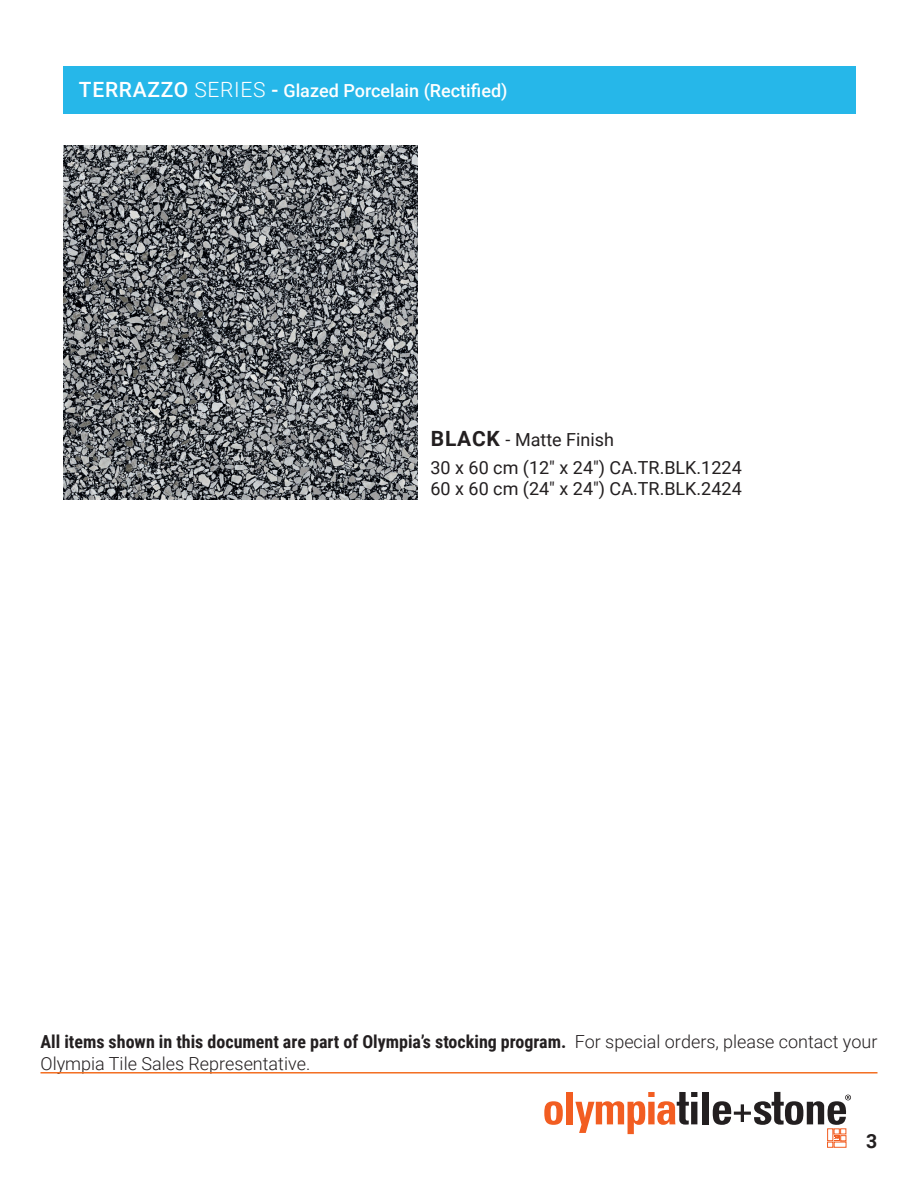
<style>
.page{position:relative;width:918px;height:1188px;background:#fff}
.page>*{position:absolute;margin:0;border:0;box-sizing:border-box;transform-origin:0 0}
.t1{font:700 19.5px "Roboto";color:#231f20}
.t2{font:700 18px "Roboto Condensed";color:#231f20}
.t3{font:18px/27.6px "Roboto";color:#231f20}
.t4{font:500 18px "Roboto";color:#fff}
.t5{font:300 18px "Roboto";color:#231f20}
.s1{font-size:21px}
.s2{font-weight:300;font-size:21px}
.s3{font-weight:700;font-size:21px}
.s4{font-family:"Roboto";font-weight:300}
</style>
<div class="page">
<svg style="left:544px;top:1101px;width:19px;height:24px"></svg>
<div style="left:567px;top:1092px;width:6px;height:32px;background:#f25d21"></div>
<svg style="left:575px;top:1092px;width:122px;height:42px"></svg>
<div style="left:702px;top:1092px;width:7px;height:32px;background:#231f20"></div>
<svg style="left:713px;top:1092px;width:138px;height:56px"></svg>
<hr style="left:40px;top:1072px;width:838px;height:2px;background:#f36e21">
<div style="left:63px;top:66px;width:793px;height:47px;background:#26b7e9"></div>
<img style="left:64px;top:146px;width:353px;height:353px">
<p class="t4" style="left:79px;top:78px;width:430px"><span class="s1">TERRAZZO</span> <span class="s2">SERIES</span> <span class="s1">-</span> Glazed Porcelain (Rectified)</p>
<p class="t3" style="left:430px;top:425px;width:313px"><span class="s3">BLACK</span> - Matte Finish<br>30 x 60 cm (12" x 24") CA.TR.BLK.1224</p>
<p class="t3" style="left:430px;top:475px;width:313px">60 x 60 cm (24" x 24") CA.TR.BLK.2424</p>
<p class="t2" style="left:40px;top:1029px;width:838px">All items shown in this document are part of Olympia’s stocking program. <span class="s4">For special orders, please contact your</span></p>
<p class="t5" style="left:40px;top:1051px;width:271px">Olympia Tile Sales Representative.</p>
<p class="t1" style="left:866px;top:1127px;width:13px">3</p>
</div>
